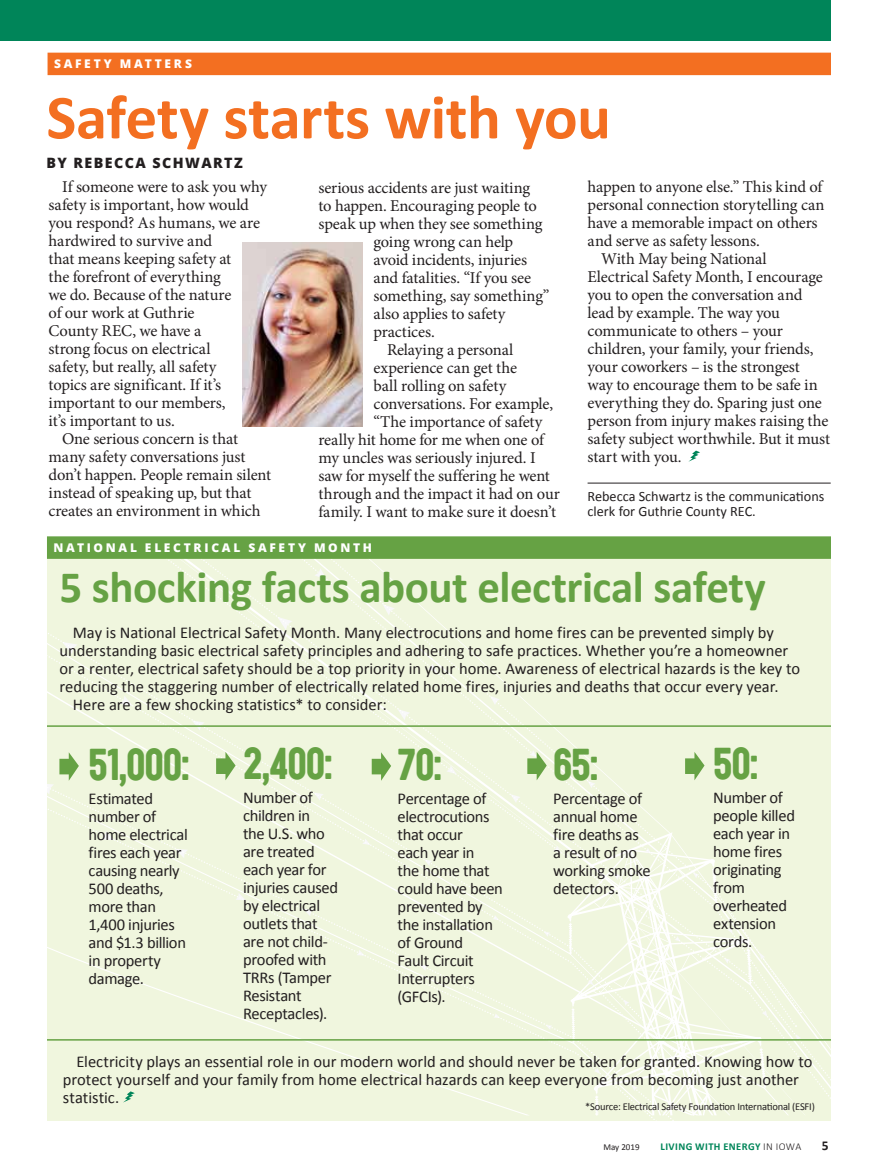
<style>
.page{position:relative;width:878px;height:1175px;background:#fff}
.page>*{position:absolute;margin:0;border:0;box-sizing:border-box;transform-origin:0 0}
.t1{font:700 63px "Calibri";letter-spacing:-.005em;color:#f36f21}
.t2{font:46.5px "Sugo";letter-spacing:-.025em;color:#66a244}
.t3{font:700 45px "Calibri";letter-spacing:-.01em;color:#66a244}
.t4{font:16.5px "Minion Pro";letter-spacing:-.01em;color:#231f20}
.t5{font:16.5px/18px "Calibri";letter-spacing:-.005em;color:#231f20}
.t6{font:16.5px/18px "Calibri";letter-spacing:-.025em;color:#231f20}
.t7{font:14.25px/15px "Calibri";color:#231f20}
.t8{font:800 14.25px "Open Sans";letter-spacing:.1em;color:#231f20}
.t9{font:700 13.5px "Calibri";color:#231f20}
.t10{font:800 12px "Open Sans";letter-spacing:.23em;color:#fff}
.t11{font:10.5px "Calibri";letter-spacing:-.02em;color:#231f20}
.t12{font:700 10.5px "Calibri";letter-spacing:.04em;color:#008559}
.t13{font:9px "Calibri";color:#231f20}
.s1{font-weight:300;color:#231f20}
</style>
<div class="page">
<div style="left:788px;top:559px;width:43px;height:545px;background:#f0f6de"></div>
<svg style="left:795px;top:1034px;width:6px;height:5px"></svg>
<div style="left:673px;top:559px;width:122px;height:466px;background:#f0f6de"></div>
<div style="left:47px;top:559px;width:624px;height:149px;background:#f0f6de"></div>
<div style="left:47px;top:716px;width:638px;height:404px;background:#f0f6de"></div>
<svg style="left:567px;top:832px;width:221px;height:283px"></svg>
<div style="left:0;top:0;width:830px;height:40px;background:#008559"></div>
<div style="left:48px;top:53px;width:783px;height:22px;background:#f36f21"></div>
<img style="left:242px;top:242px;width:121px;height:184px">
<div style="left:47px;top:536px;width:784px;height:23px;background:#66a244"></div>
<svg style="left:47px;top:752px;width:32px;height:42px"></svg>
<hr style="left:587px;top:483px;width:243px;height:1px;background:#231f20">
<svg style="left:688px;top:450px;width:12px;height:12px"></svg>
<svg style="left:216px;top:752px;width:19px;height:28px"></svg>
<svg style="left:372px;top:752px;width:19px;height:28px"></svg>
<svg style="left:527px;top:750px;width:19px;height:30px"></svg>
<svg style="left:685px;top:752px;width:19px;height:28px"></svg>
<svg style="left:123px;top:1091px;width:12px;height:11px"></svg>
<hr style="left:47px;top:725px;width:784px;height:2px;background:#66a244">
<hr style="left:47px;top:1039px;width:784px;height:1px;background:#66a244">
<p class="t10" style="left:54px;top:55px;width:139px">SAFETY MATTERS</p>
<h1 class="t1" style="left:46px;top:77px;width:566px">Safety starts with you</h1>
<p class="t8" style="left:46px;top:152px;width:198px">BY REBECCA SCHWARTZ</p>
<p class="t4" style="left:62px;top:175px;width:206px">If someone were to ask you why</p>
<p class="t4" style="left:49px;top:193px;width:202px">safety is important, how would</p>
<p class="t4" style="left:49px;top:211px;width:213px">you respond? As humans, we are</p>
<p class="t4" style="left:49px;top:229px;width:165px">hardwired to survive and</p>
<p class="t4" style="left:49px;top:247px;width:184px">that means keeping safety at</p>
<p class="t4" style="left:49px;top:265px;width:174px">the forefront of everything</p>
<p class="t4" style="left:49px;top:283px;width:184px">we do. Because of the nature</p>
<p class="t4" style="left:49px;top:301px;width:147px">of our work at Guthrie</p>
<p class="t4" style="left:49px;top:319px;width:154px">County REC, we have a</p>
<p class="t4" style="left:49px;top:337px;width:163px">strong focus on electrical</p>
<p class="t4" style="left:49px;top:355px;width:169px">safety, but really, all safety</p>
<p class="t4" style="left:49px;top:373px;width:174px">topics are significant. If it’s</p>
<p class="t4" style="left:49px;top:391px;width:178px">important to our members,</p>
<p class="t4" style="left:49px;top:409px;width:128px">it’s important to us.</p>
<p class="t4" style="left:62px;top:427px;width:177px">One serious concern is that</p>
<p class="t4" style="left:49px;top:445px;width:198px">many safety conversations just</p>
<p class="t4" style="left:49px;top:463px;width:224px">don’t happen. People remain silent</p>
<p class="t4" style="left:49px;top:481px;width:204px">instead of speaking up, but that</p>
<p class="t4" style="left:49px;top:499px;width:213px">creates an environment in which</p>
<p class="t4" style="left:587px;top:175px;width:236px">happen to anyone else.” This kind of</p>
<p class="t4" style="left:587px;top:193px;width:238px">personal connection storytelling can</p>
<p class="t4" style="left:587px;top:211px;width:232px">have a memorable impact on others</p>
<p class="t4" style="left:587px;top:229px;width:174px">and serve as safety lessons.</p>
<p class="t4" style="left:601px;top:247px;width:167px">With May being National</p>
<p class="t4" style="left:587px;top:265px;width:237px">Electrical Safety Month, I encourage</p>
<p class="t4" style="left:587px;top:283px;width:216px">you to open the conversation and</p>
<p class="t4" style="left:587px;top:301px;width:194px">lead by example. The way you</p>
<p class="t4" style="left:587px;top:319px;width:197px">communicate to others – your</p>
<p class="t4" style="left:587px;top:337px;width:228px">children, your family, your friends,</p>
<p class="t4" style="left:587px;top:355px;width:214px">your coworkers – is the strongest</p>
<p class="t4" style="left:587px;top:373px;width:232px">way to encourage them to be safe in</p>
<p class="t4" style="left:587px;top:391px;width:236px">everything they do. Sparing just one</p>
<p class="t4" style="left:587px;top:409px;width:242px">person from injury makes raising the</p>
<p class="t4" style="left:587px;top:427px;width:244px">safety subject worthwhile. But it must</p>
<p class="t4" style="left:587px;top:445px;width:96px">start with you.</p>
<p class="t7" style="left:587px;top:488px;width:238px">Rebecca Schwartz is the communications clerk for Guthrie County REC.</p>
<p class="t4" style="left:318px;top:176px;width:213px">serious accidents are just waiting</p>
<p class="t4" style="left:318px;top:194px;width:220px">to happen. Encouraging people to</p>
<p class="t4" style="left:318px;top:212px;width:225px">speak up when they see something</p>
<p class="t4" style="left:373px;top:230px;width:141px">going wrong can help</p>
<p class="t4" style="left:373px;top:248px;width:155px">avoid incidents, injuries</p>
<p class="t4" style="left:373px;top:266px;width:159px">and fatalities. “If you see</p>
<p class="t4" style="left:373px;top:284px;width:177px">something, say something”</p>
<p class="t4" style="left:373px;top:302px;width:133px">also applies to safety</p>
<p class="t4" style="left:373px;top:320px;width:63px">practices.</p>
<p class="t4" style="left:387px;top:338px;width:128px">Relaying a personal</p>
<p class="t4" style="left:373px;top:356px;width:145px">experience can get the</p>
<p class="t4" style="left:373px;top:374px;width:134px">ball rolling on safety</p>
<p class="t4" style="left:373px;top:392px;width:181px">conversations. For example,</p>
<p class="t4" style="left:373px;top:410px;width:170px">“The importance of safety</p>
<p class="t4" style="left:318px;top:428px;width:227px">really hit home for me when one of</p>
<p class="t4" style="left:318px;top:446px;width:219px">my uncles was seriously injured. I</p>
<p class="t4" style="left:318px;top:464px;width:233px">saw for myself the suffering he went</p>
<p class="t4" style="left:318px;top:482px;width:243px">through and the impact it had on our</p>
<p class="t4" style="left:318px;top:500px;width:239px">family. I want to make sure it doesn’t</p>
<p class="t10" style="left:53px;top:538px;width:320px">NATIONAL ELECTRICAL SAFETY MONTH</p>
<h3 class="t3" style="left:59px;top:558px;width:708px">5 shocking facts about electrical safety</h3>
<p class="t5" style="left:73px;top:623px;width:702px">May is National Electrical Safety Month. Many electrocutions and home fires can be prevented simply by</p>
<p class="t5" style="left:59px;top:641px;width:730px">understanding basic electrical safety principles and adhering to safe practices. Whether you’re a homeowner</p>
<p class="t5" style="left:59px;top:659px;width:742px">or a renter, electrical safety should be a top priority in your home. Awareness of electrical hazards is the key to</p>
<p class="t5" style="left:59px;top:677px;width:720px">reducing the staggering number of electrically related home fires, injuries and deaths that occur every year.</p>
<p class="t5" style="left:73px;top:695px;width:315px">Here are a few shocking statistics* to consider:</p>
<h2 class="t2" style="left:89px;top:736px;width:103px">51,000:</h2>
<p class="t6" style="left:89px;top:789px;width:101px">Estimated number of home electrical fires each year causing nearly<br>500 deaths, more than<br>1,400 injuries and $1.3 billion in property damage.</p>
<h2 class="t2" style="left:243px;top:735px;width:91px">2,400:</h2>
<p class="t6" style="left:243px;top:788px;width:96px">Number of children in<br>the U.S. who are treated each year for injuries caused by electrical outlets that are not child&shy;proofed with<br>TRRs (Tamper<br>Resistant<br>Receptacles).</p>
<h2 class="t2" style="left:397px;top:736px;width:46px">70:</h2>
<p class="t6" style="left:397px;top:789px;width:107px">Percentage of electrocutions that occur<br>each year in<br>the home that could have been prevented by the installation of Ground<br>Fault Circuit<br>Interrupters (GFCIs).</p>
<h2 class="t2" style="left:553px;top:736px;width:47px">65:</h2>
<p class="t6" style="left:553px;top:789px;width:99px">Percentage of annual home fire deaths as a result of no working smoke detectors.</p>
<h2 class="t2" style="left:713px;top:735px;width:47px">50:</h2>
<p class="t5" style="left:713px;top:788px;width:83px">Number of people killed each year in home fires originating from overheated extension cords.</p>
<p class="t5" style="left:63px;top:1052px;width:751px;text-indent:13px">Electricity plays an essential role in our modern world and should never be taken for granted. Knowing how to protect yourself and your family from home electrical hazards can keep everyone from becoming just another statistic.</p>
<p class="t11" style="left:585px;top:1100px;width:231px">*Source: Electrical Safety Foundation International (ESFI)</p>
<p class="t13" style="left:603px;top:1141px;width:38px">May 2019</p>
<p class="t12" style="left:660px;top:1139px;width:142px">LIVING WITH ENERGY <span class="s1">IN IOWA</span></p>
<p class="t9" style="left:821px;top:1136px;width:8px">5</p>
</div>
